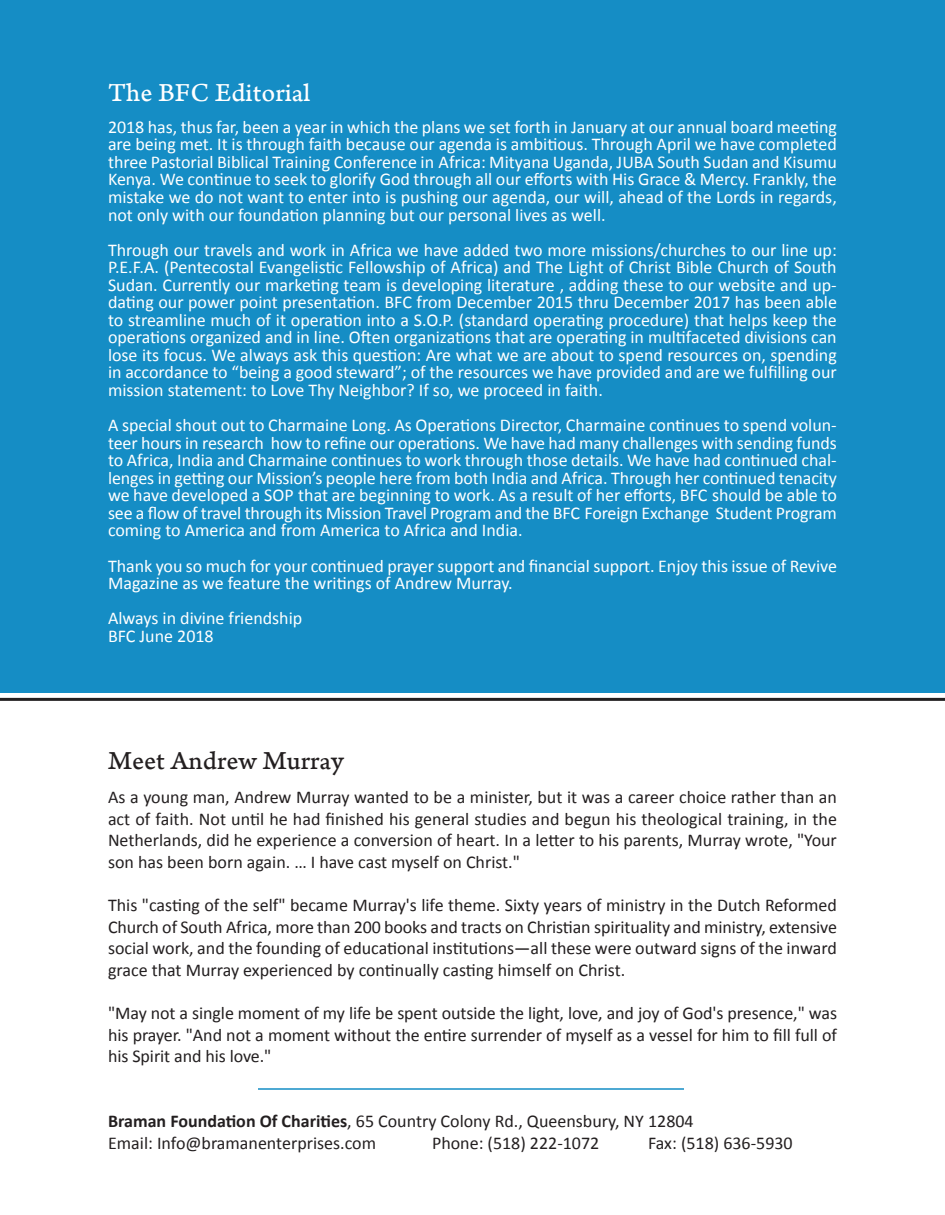
<style>
.page{position:relative;width:945px;height:1215px;background:#fff}
.page>*{position:absolute;margin:0;border:0;box-sizing:border-box;transform-origin:0 0}
.t1{font:27px "Arno Pro Caption";color:#231f20}
.t2{font:27px "Arno Pro Caption";color:#fff}
.t3{font:18px/17.5px "Calibri";color:#fff;text-align:justify}
.t4{font:18px/21.6px "Calibri";color:#231f20;text-align:justify}
.s1{font-weight:700}
</style>
<div class="page">
<div style="left:0;top:0;width:945px;height:693px;background:#158dc5"></div>
<hr style="left:0;top:698px;width:945px;height:3px;background:#231f20">
<hr style="left:258px;top:1088px;width:426px;height:2px;background:#158dc5">
<h1 class="t2" style="left:108px;top:82px;width:204px">The BFC Editorial</h1>
<p class="t3" style="left:108px;top:119px;width:731px">2018 has, thus far, been a year in which the plans we set forth in January at our annual board meeting are being met. It is through faith because our agenda is ambitious. Through April we have completed three Pastorial Biblical Training Conference in Africa: Mityana Uganda, JUBA South Sudan and Kisumu Kenya. We continue to seek to glorify God through all our efforts with His Grace &amp; Mercy. Frankly, the mistake we do not want to enter into is pushing our agenda, our will, ahead of the Lords in regards, not only with our foundation planning but our personal lives as well.</p>
<p class="t3" style="left:108px;top:242px;width:730px">Through our travels and work in Africa we have added two more missions/churches to our line up:<br>P.E.F.A. (Pentecostal Evangelistic Fellowship of Africa) and The Light of Christ Bible Church of South Sudan. Currently our marketing team is developing literature , adding these to our website and up&shy;dating our power point presentation. BFC from December 2015 thru December 2017 has been able to streamline much of it operation into a S.O.P. (standard operating procedure) that helps keep the operations organized and in line. Often organizations that are operating in multifaceted divisions can lose its focus. We always ask this question: Are what we are about to spend resources on, spending in accordance to “being a good steward”; of the resources we have provided and are we fulfilling our mission statement: to Love Thy Neighbor? If so, we proceed in faith.</p>
<p class="t3" style="left:108px;top:418px;width:731px">A special shout out to Charmaine Long. As Operations Director, Charmaine continues to spend volun&shy;teer hours in research how to refine our operations. We have had many challenges with sending funds to Africa, India and Charmaine continues to work through those details. We have had continued chal&shy;lenges in getting our Mission’s people here from both India and Africa. Through her continued tenacity we have developed a SOP that are beginning to work. As a result of her efforts, BFC should be able to see a flow of travel through its Mission Travel Program and the BFC Foreign Exchange Student Program coming to America and from America to Africa and India.</p>
<p class="t3" style="left:108px;top:558px;width:731px">Thank you so much for your continued prayer support and financial support. Enjoy this issue of Revive<br>Magazine as we feature the writings of Andrew Murray.</p>
<p class="t3" style="left:108px;top:611px;width:196px">Always in divine friendship<br>BFC June 2018</p>
<h1 class="t1" style="left:108px;top:751px;width:237px">Meet Andrew Murray</h1>
<p class="t4" style="left:108px;top:788px;width:731px">As a young man, Andrew Murray wanted to be a minister, but it was a career choice rather than an act of faith. Not until he had finished his general studies and begun his theological training, in the Netherlands, did he experience a conversion of heart. In a letter to his parents, Murray wrote, "Your son has been born again. … I have cast myself on Christ."</p>
<p class="t4" style="left:108px;top:896px;width:731px">This "casting of the self" became Murray's life theme. Sixty years of ministry in the Dutch Reformed Church of South Africa, more than 200 books and tracts on Christian spirituality and ministry, extensive social work, and the founding of educational institutions—all these were outward signs of the inward grace that Murray experienced by continually casting himself on Christ.</p>
<p class="t4" style="left:108px;top:1004px;width:731px">"May not a single moment of my life be spent outside the light, love, and joy of God's presence," was his prayer. "And not a moment without the entire surrender of myself as a vessel for him to fill full of his Spirit and his love."</p>
<p class="t4" style="left:108px;top:1112px;width:587px"><span class="s1">Braman Foundation Of Charities</span>, 65 Country Colony Rd., Queensbury, NY 12804<br>Email: Info@bramanenterprises.com</p>
<p class="t4" style="left:432px;top:1134px;width:169px">Phone: (518) 222-1072</p>
<p class="t4" style="left:648px;top:1134px;width:146px">Fax: (518) 636-5930</p>
</div>
